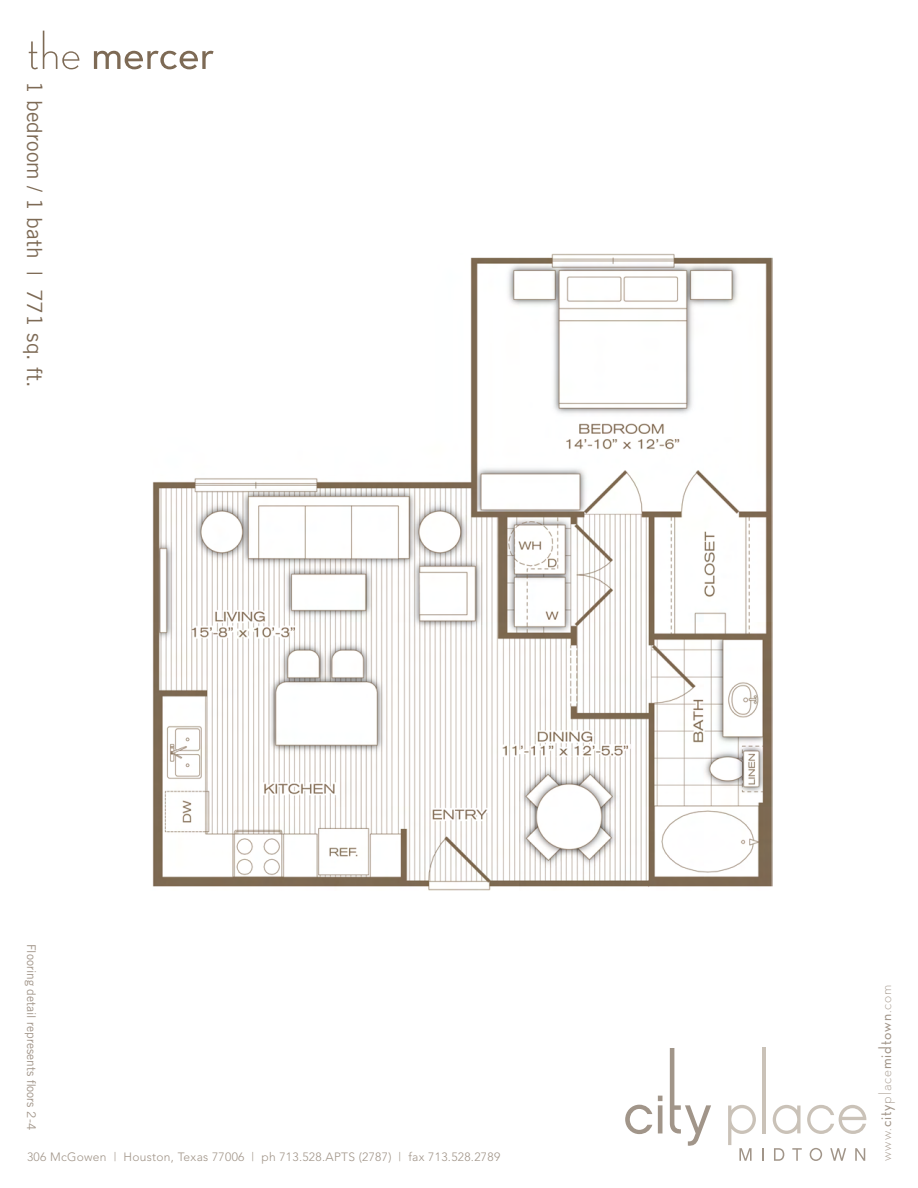
<style>
.page{position:relative;width:918px;height:1188px;background:#fff}
.page>*{position:absolute;margin:0;border:0;box-sizing:border-box;transform-origin:0 0}
.t1{font:500 54px "Neutra Display";color:#7d6a55}
.t2{font:21px "Trade Gothic";color:#7d6a55}
.t3{font:300 18px "Neutra Display";letter-spacing:.05em;color:#a19589}
.t4{font:300 12px "Avenir";letter-spacing:.025em;color:#a19589}
.t5{font:12px "Trade Gothic";color:#a19589}
.s1{font-weight:300}
.s2{font-weight:500}
</style>
<div class="page">
<svg style="left:625px;top:1105px;width:27px;height:29px"></svg>
<svg style="left:658px;top:1096px;width:4px;height:37px"></svg>
<svg style="left:670px;top:1048px;width:41px;height:98px"></svg>
<svg style="left:762px;top:1148px;width:2px;height:13px"></svg>
<svg style="left:774px;top:1148px;width:10px;height:13px"></svg>
<svg style="left:792px;top:1148px;width:10px;height:13px"></svg>
<svg style="left:810px;top:1148px;width:12px;height:13px"></svg>
<svg style="left:830px;top:1148px;width:16px;height:13px"></svg>
<svg style="left:855px;top:1148px;width:10px;height:13px"></svg>
<svg style="left:728px;top:1105px;width:28px;height:56px"></svg>
<hr style="left:763px;top:1047px;width:3px;height:86px;background:#cac2b8">
<svg style="left:773px;top:1105px;width:28px;height:29px"></svg>
<svg style="left:807px;top:1105px;width:59px;height:29px"></svg>
<img style="left:152px;top:254px;width:620px;height:636px">
<h1 class="t1" style="left:27px;top:22px;width:189px"><span class="s1">the</span> mercer</h1>
<h2 class="t2" style="left:47px;top:81px;width:308px;rotate:90deg">1 bedroom / 1 bath | 771 sq. ft.</h2>
<p class="t5" style="left:39px;top:944px;width:188px;rotate:90deg">Flooring detail represents floors 2-4</p>
<p class="t4" style="left:27px;top:1150px;width:475px">306 McGowen | Houston, Texas 77006 | ph 713.528.APTS (2787) | fax 713.528.2789</p>
<h3 class="t3" style="left:875px;top:1161px;width:178px;rotate:-90deg">www.<span class="s2">city</span>place<span class="s2">midtown</span>.com</h3>
</div>
